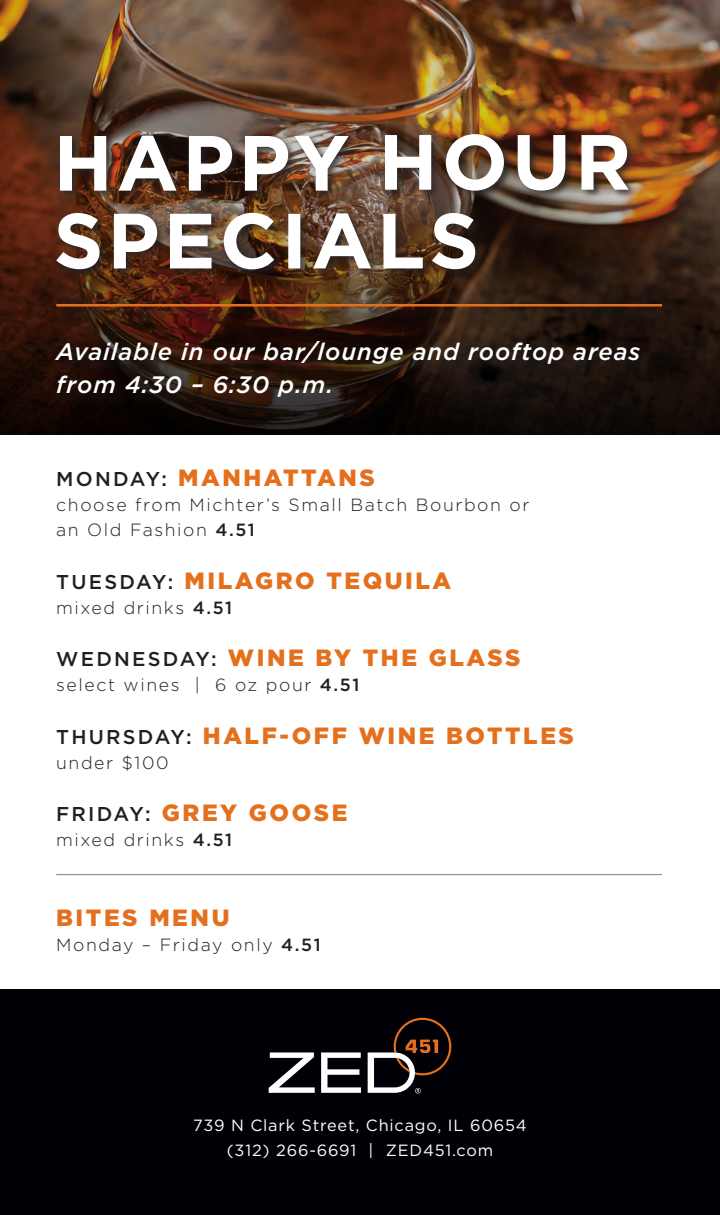
<style>
.page{position:relative;width:720px;height:1215px;background:#fff}
.page>*{position:absolute;margin:0;border:0;box-sizing:border-box;transform-origin:0 0}
.t1{font:italic 500 23.75px/32.5px "Gotham";letter-spacing:.04em;color:#fff}
.t2{font:900 23.5px "Gotham";letter-spacing:.11em;color:#e4701e}
.t3{font:300 17.75px/25px "Gotham";letter-spacing:.09em;color:#231f20}
.t4{font:16.25px/25px "Gotham";letter-spacing:.05em;color:#fff;text-align:center}
.s1{font-weight:500;font-size:20px;color:#231f20}
.s2{font-weight:500}
</style>
<div class="page">
<img style="left:0;top:0;width:720px;height:194px">
<svg style="left:0;top:194px;width:720px;height:241px"></svg>
<div style="left:0;top:990px;width:720px;height:225px;background:#000006"></div>
<div style="left:53px;top:338px;width:606px;height:78px;background:#231f20;opacity:.75"></div>
<div style="left:53px;top:299px;width:628px;height:28px;background:#231f20;opacity:.75"></div>
<hr style="left:56px;top:304px;width:606px;height:3px;background:#e4701e">
<hr style="left:56px;top:874px;width:606px;height:1px;background:#939598">
<svg style="left:321px;top:1052px;width:40px;height:41px"></svg>
<svg style="left:269px;top:1052px;width:46px;height:41px"></svg>
<svg style="left:368px;top:1018px;width:83px;height:76px"></svg>
<div style="left:55px;top:132px;width:583px;height:148px;background:#231f20;opacity:.75"></div>
<img style="left:56px;top:213px;width:419px;height:56px">
<svg style="left:385px;top:134px;width:244px;height:57px"></svg>
<img style="left:60px;top:136px;width:289px;height:55px">
<h1 class="t1" style="left:56px;top:335px;width:586px">Available in our bar/lounge and rooftop areas from 4:30 – 6:30 p.m.</h1>
<h2 class="t2" style="left:56px;top:462px;width:320px"><span class="s1">MONDAY:</span> MANHATTANS</h2>
<p class="t3" style="left:56px;top:492px;width:475px">choose from Michter’s Small Batch Bourbon or an Old Fashion <span class="s2">4.51</span></p>
<h2 class="t2" style="left:56px;top:564px;width:397px"><span class="s1">TUESDAY:</span> MILAGRO TEQUILA</h2>
<p class="t3" style="left:56px;top:595px;width:178px">mixed drinks <span class="s2">4.51</span></p>
<h2 class="t2" style="left:56px;top:642px;width:466px"><span class="s1">WEDNESDAY:</span> WINE BY THE GLASS</h2>
<p class="t3" style="left:56px;top:672px;width:305px">select wines | 6 oz pour <span class="s2">4.51</span></p>
<h2 class="t2" style="left:56px;top:719px;width:519px"><span class="s1">THURSDAY:</span> HALF-OFF WINE BOTTLES</h2>
<p class="t3" style="left:56px;top:749px;width:114px">under $100</p>
<h2 class="t2" style="left:56px;top:796px;width:293px"><span class="s1">FRIDAY:</span> GREY GOOSE</h2>
<p class="t3" style="left:56px;top:827px;width:178px">mixed drinks <span class="s2">4.51</span></p>
<h2 class="t2" style="left:56px;top:902px;width:175px">BITES MENU</h2>
<p class="t3" style="left:56px;top:932px;width:266px">Monday – Friday only <span class="s2">4.51</span></p>
<p class="t4" style="left:193px;top:1112px;width:335px">739 N Clark Street, Chicago, IL 60654 (312) 266-6691 | ZED451.com</p>
</div>
